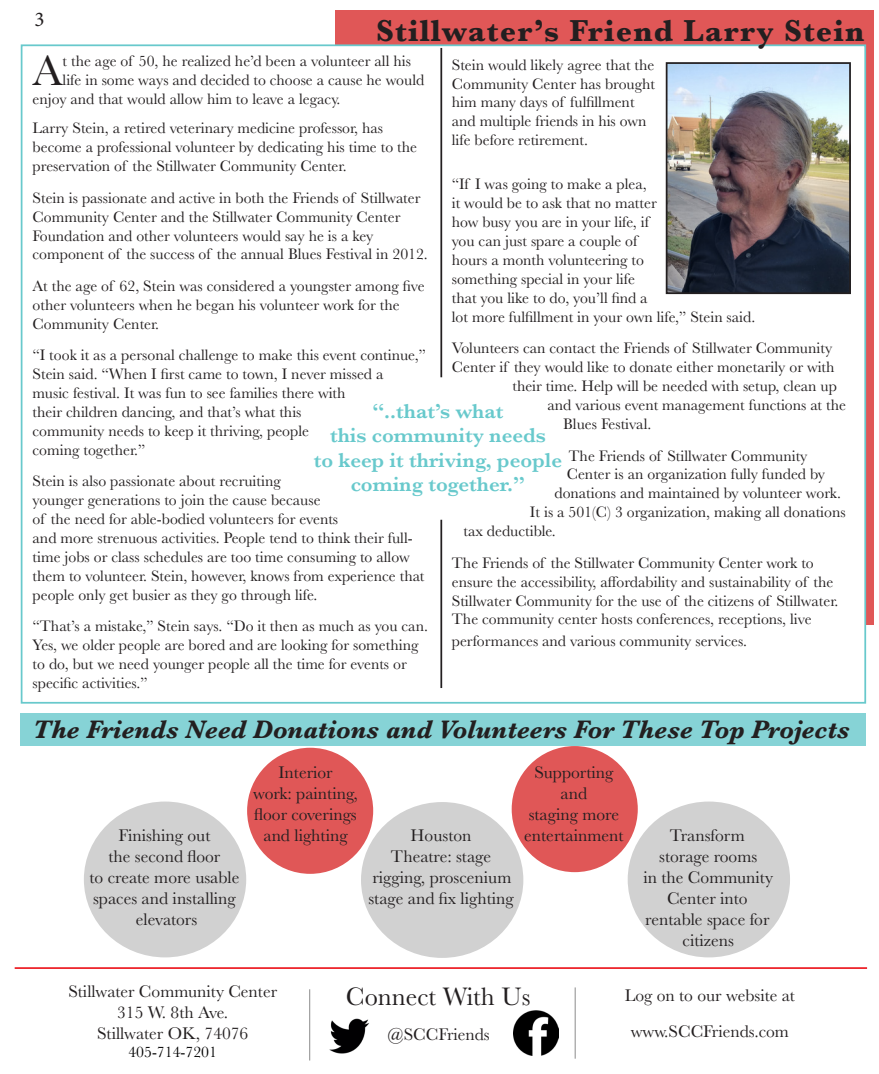
<style>
.page{position:relative;width:879px;height:1074px;background:#fff}
.page>*{position:absolute;margin:0;border:0;box-sizing:border-box;transform-origin:0 0}
.t1{font:44.27px "Baskerville";color:#231f20}
.t2{font:700 31.5px "Baskerville";letter-spacing:.04em;color:#231f20}
.t3{font:italic 700 26.25px "Baskerville";color:#231f20}
.t4{font:26.25px "Baskerville";color:#231f20}
.t5{font:600 21px/24.5px "Baskerville";color:#68c9cc;text-align:center}
.t6{font:21px "Minion Pro";color:#231f20}
.t7{font:17.5px/21px "Baskerville";color:#231f20;text-align:center}
.t8{font:15.75px/18.9px "Baskerville";color:#231f20}
.t9{font:15.75px "Baskerville";color:#000}
</style>
<div class="page">
<div style="left:627px;top:801px;width:162px;height:156px;background:#d1d1d1;border-radius:50%"></div>
<div style="left:361px;top:801px;width:162px;height:156px;background:#d1d1d1;border-radius:50%"></div>
<div style="left:247px;top:747px;width:126px;height:126px;background:#e05757;border-radius:50%"></div>
<div style="left:511px;top:745px;width:126px;height:126px;background:#e05757;border-radius:50%"></div>
<div style="left:335px;top:11px;width:539px;height:613px;background:#e05757"></div>
<div style="left:21px;top:44px;width:844px;height:659px;background:#fff;border:2px solid #68c9cc"></div>
<div style="left:21px;top:713px;width:844px;height:32px;background:#86d3d6"></div>
<hr style="left:440px;top:48px;width:2px;height:639px;background:#231f20">
<img style="left:668px;top:65px;width:179px;height:226px">
<div style="left:665px;top:62px;width:185px;height:232px;border:2px solid #231f20"></div>
<hr style="left:15px;top:966px;width:851px;height:2px;background:#ed2128">
<img style="left:513px;top:1010px;width:45px;height:45px">
<img style="left:310px;top:1014px;width:59px;height:43px">
<hr style="left:574px;top:987px;width:1px;height:71px;background:#8b8b8b">
<hr style="left:309px;top:988px;width:1px;height:72px;background:#8b8b8b">
<div style="left:309px;top:377px;width:259px;height:142px;background:#fff;border-radius:50%"></div>
<div style="left:84px;top:801px;width:162px;height:156px;background:#d1d1d1;border-radius:50%"></div>
<p class="t6" style="left:35px;top:5px;width:12px">3</p>
<p class="t2" style="left:376px;top:9px;width:489px">Stillwater’s Friend Larry Stein</p>
<p class="t1" style="left:33px;top:42px;width:31px">A</p>
<p class="t8" style="left:63px;top:52px;width:350px">t the age of 50, he realized he’d been a volunteer all his</p>
<p class="t8" style="left:451px;top:55px;width:205px">Stein would likely agree that the<br>Community Center has brought him many days of fulfillment and multiple friends in his own life before retirement.</p>
<p class="t8" style="left:451px;top:175px;width:305px">“If I was going to make a plea,<br>it would be to ask that no matter<br>how busy you are in your life, if<br>you can just spare a couple of<br>hours a month volunteering to<br>something special in your life<br>that you like to do, you’ll find a<br>lot more fulfillment in your own life,” Stein said.</p>
<p class="t8" style="left:451px;top:339px;width:382px">Volunteers can contact the Friends of Stillwater Community</p>
<p class="t8" style="left:451px;top:358px;width:384px">Center if they would like to donate either monetarily or with</p>
<p class="t8" style="left:512px;top:377px;width:326px">their time. Help will be needed with setup, clean up</p>
<p class="t8" style="left:547px;top:395px;width:300px">and various event management functions at the</p>
<p class="t8" style="left:563px;top:414px;width:90px">Blues Festival.</p>
<p class="t8" style="left:568px;top:446px;width:240px">The Friends of Stillwater Community</p>
<p class="t8" style="left:566px;top:465px;width:260px">Center is an organization fully funded by</p>
<p class="t8" style="left:554px;top:484px;width:288px">donations and maintained by volunteer work.</p>
<p class="t8" style="left:530px;top:503px;width:317px">It is a 501(C) 3 organization, making all donations</p>
<p class="t8" style="left:463px;top:521px;width:94px">tax deductible.</p>
<p class="t8" style="left:451px;top:553px;width:388px">The Friends of the Stillwater Community Center work to ensure the accessibility, affordability and sustainability of the Stillwater Community for the use of the citizens of Stillwater.<br>The community center hosts conferences, receptions, live</p>
<p class="t8" style="left:451px;top:631px;width:297px">performances and various community services.</p>
<p class="t8" style="left:63px;top:71px;width:363px">life in some ways and decided to choose a cause he would</p>
<p class="t8" style="left:33px;top:90px;width:309px">enjoy and that would allow him to leave a legacy.</p>
<p class="t8" style="left:33px;top:119px;width:386px">Larry Stein, a retired veterinary medicine professor, has become a professional volunteer by dedicating his time to the preservation of the Stillwater Community Center.</p>
<p class="t8" style="left:33px;top:188px;width:397px">Stein is passionate and active in both the Friends of Stillwater Community Center and the Stillwater Community Center Foundation and other volunteers would say he is a key component of the success of the annual Blues Festival in 2012.</p>
<p class="t8" style="left:33px;top:276px;width:393px">At the age of 62, Stein was considered a youngster among five other volunteers when he began his volunteer work for the<br>Community Center.</p>
<p class="t8" style="left:33px;top:346px;width:395px">“I took it as a personal challenge to make this event continue,” Stein said. “When I first came to town, I never missed a<br>music festival. It was fun to see families there with<br>their children dancing, and that’s what this<br>community needs to keep it thriving, people<br>coming together.”</p>
<p class="t8" style="left:33px;top:472px;width:393px">Stein is also passionate about recruiting<br>younger generations to join the cause because<br>of the need for able-bodied volunteers for events<br>and more strenuous activities. People tend to think their full&shy;time jobs or class schedules are too time consuming to allow them to volunteer. Stein, however, knows from experience that people only get busier as they go through life.</p>
<p class="t8" style="left:33px;top:617px;width:397px">“That’s a mistake,” Stein says. “Do it then as much as you can.<br>Yes, we older people are bored and are looking for something to do, but we need younger people all the time for events or specific activities.”</p>
<p class="t5" style="left:314px;top:398px;width:250px">“..that’s what<br>this community needs<br>to keep it thriving, people coming together.”</p>
<p class="t3" style="left:33px;top:710px;width:817px">The Friends Need Donations and Volunteers For These Top Projects</p>
<p class="t7" style="left:253px;top:761px;width:106px">Interior<br>work: painting, floor coverings and lighting</p>
<p class="t7" style="left:524px;top:761px;width:101px">Supporting and<br>staging more entertainment</p>
<p class="t7" style="left:368px;top:824px;width:147px">Houston<br>Theatre: stage rigging, proscenium stage and fix lighting</p>
<p class="t7" style="left:643px;top:824px;width:131px">Transform storage rooms<br>in the Community<br>Center into</p>
<p class="t7" style="left:645px;top:908px;width:126px">rentable space for citizens</p>
<p class="t7" style="left:89px;top:824px;width:151px">Finishing out<br>the second floor<br>to create more usable spaces and installing</p>
<p class="t7" style="left:136px;top:908px;width:63px">elevators</p>
<p class="t7" style="left:68px;top:980px;width:210px">Stillwater Community Center</p>
<p class="t7" style="left:117px;top:1001px;width:113px">315 W. 8th Ave.</p>
<p class="t7" style="left:97px;top:1022px;width:153px">Stillwater OK, 74076</p>
<p class="t9" style="left:128px;top:1041px;width:90px">405-714-7201</p>
<p class="t4" style="left:346px;top:979px;width:186px">Connect With Us</p>
<p class="t7" style="left:387px;top:1024px;width:104px">@SCCFriends</p>
<p class="t7" style="left:624px;top:984px;width:172px">Log on to our website at</p>
<p class="t7" style="left:630px;top:1020px;width:160px">www.SCCFriends.com</p>
</div>
